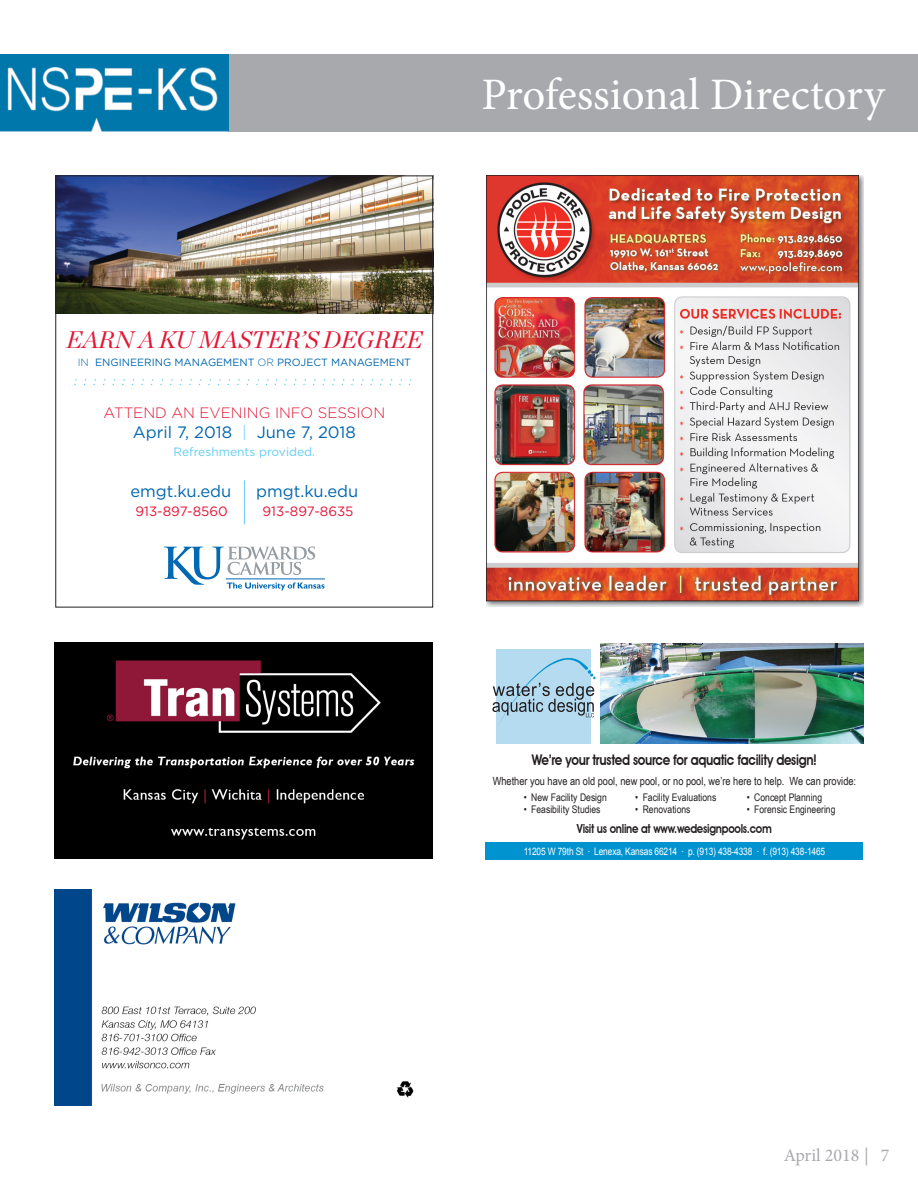
<style>
.page{position:relative;width:918px;height:1188px;background:#fff}
.page>*{position:absolute;margin:0;border:0;box-sizing:border-box;transform-origin:0 0}
.t1{font:45px "Minion Pro";letter-spacing:-.005em;color:#fff}
.t2{font:italic 24px "Chronicle Display";color:#e21736}
.t3{font:18px "Minion Pro";color:#a8a9ad}
.t4{font:16.5px "Gotham";color:#0067af}
.t5{font:300 15px "Gotham";color:#e21736}
.t6{font:600 14.7px "Avant Garde IT Cby BT";letter-spacing:-.025em;color:#231f20;scale:.85 1}
.t7{font:13.5px "Gotham";color:#e21736}
.t8{font:600 12.45px "Avant Garde IT Cby BT";letter-spacing:-.025em;color:#231f20;scale:.85 1}
.t9{font:12px "Gotham";color:#63cdf3}
.t10{font:11.25px "Arial Narrow";color:#231f20}
.t11{font:10.5px "Arial Narrow";color:#231f20}
.t12{font:10.5px "Gotham";color:#0067af}
.t13{font:10.35px "Arial";letter-spacing:-.02em;color:#fff;scale:.82 1}
.s1{font-weight:300}
.s2{font-weight:300;color:#63cdf3}
</style>
<div class="page">
<img style="left:55px;top:890px;width:359px;height:216px">
<div style="left:228px;top:54px;width:690px;height:78px;background:#a8a9ad"></div>
<img style="left:0;top:54px;width:228px;height:78px">
<img style="left:55px;top:643px;width:378px;height:216px">
<div style="left:485px;top:843px;width:378px;height:17px;background:#0093d0"></div>
<img style="left:600px;top:644px;width:263px;height:100px">
<div style="left:496px;top:649px;width:95px;height:95px;background:#b5dbf1"></div>
<svg style="left:492px;top:658px;width:104px;height:65px"></svg>
<img style="left:486px;top:176px;width:378px;height:430px">
<img style="left:57px;top:178px;width:374px;height:135px">
<svg style="left:164px;top:546px;width:161px;height:44px"></svg>
<svg style="left:74px;top:379px;width:338px;height:7px"></svg>
<hr style="left:244px;top:480px;width:1px;height:44px;background:#63cdf3">
<p class="t1" style="left:481px;top:65px;width:405px">Professional Directory</p>
<p class="t2" style="left:66px;top:321px;width:358px">EARN A KU MASTER’S DEGREE</p>
<p class="t12" style="left:78px;top:355px;width:335px"><span class="s1">IN</span> ENGINEERING MANAGEMENT <span class="s1">OR</span> PROJECT MANAGEMENT</p>
<p class="t5" style="left:104px;top:404px;width:283px">ATTEND AN EVENING INFO SESSION</p>
<p class="t4" style="left:133px;top:422px;width:225px">April 7, 2018 <span class="s2">|</span> June 7, 2018</p>
<p class="t9" style="left:174px;top:444px;width:143px">Refreshments provided.</p>
<p class="t4" style="left:130px;top:481px;width:103px">emgt.ku.edu</p>
<p class="t4" style="left:256px;top:481px;width:104px">pmgt.ku.edu</p>
<p class="t7" style="left:135px;top:503px;width:94px">913-897-8560</p>
<p class="t7" style="left:263px;top:503px;width:92px">913-897-8635</p>
<p class="t6" style="left:532px;top:751px;width:337px">We’re your trusted source for aquatic facility design!</p>
<p class="t10" style="left:493px;top:773px;width:365px">Whether you have an old pool, new pool, or no pool, we’re here to help. We can provide:</p>
<p class="t11" style="left:747px;top:789px;width:77px">• Concept Planning</p>
<p class="t11" style="left:747px;top:802px;width:90px">• Forensic Engineering</p>
<p class="t8" style="left:577px;top:822px;width:231px">Visit us online at www.wedesignpools.com</p>
<p class="t11" style="left:524px;top:789px;width:85px">• New Facility Design</p>
<p class="t11" style="left:524px;top:802px;width:78px">• Feasibility Studies</p>
<p class="t11" style="left:635px;top:789px;width:83px">• Facility Evaluations</p>
<p class="t11" style="left:635px;top:802px;width:57px">• Renovations</p>
<p class="t13" style="left:524px;top:845px;width:369px">11205 W 79th St · Lenexa, Kansas 66214 · p. (913) 438-4338 · f. (913) 438-1465</p>
<h3 class="t3" style="left:784px;top:1143px;width:107px">April 2018 | 7</h3>
</div>
